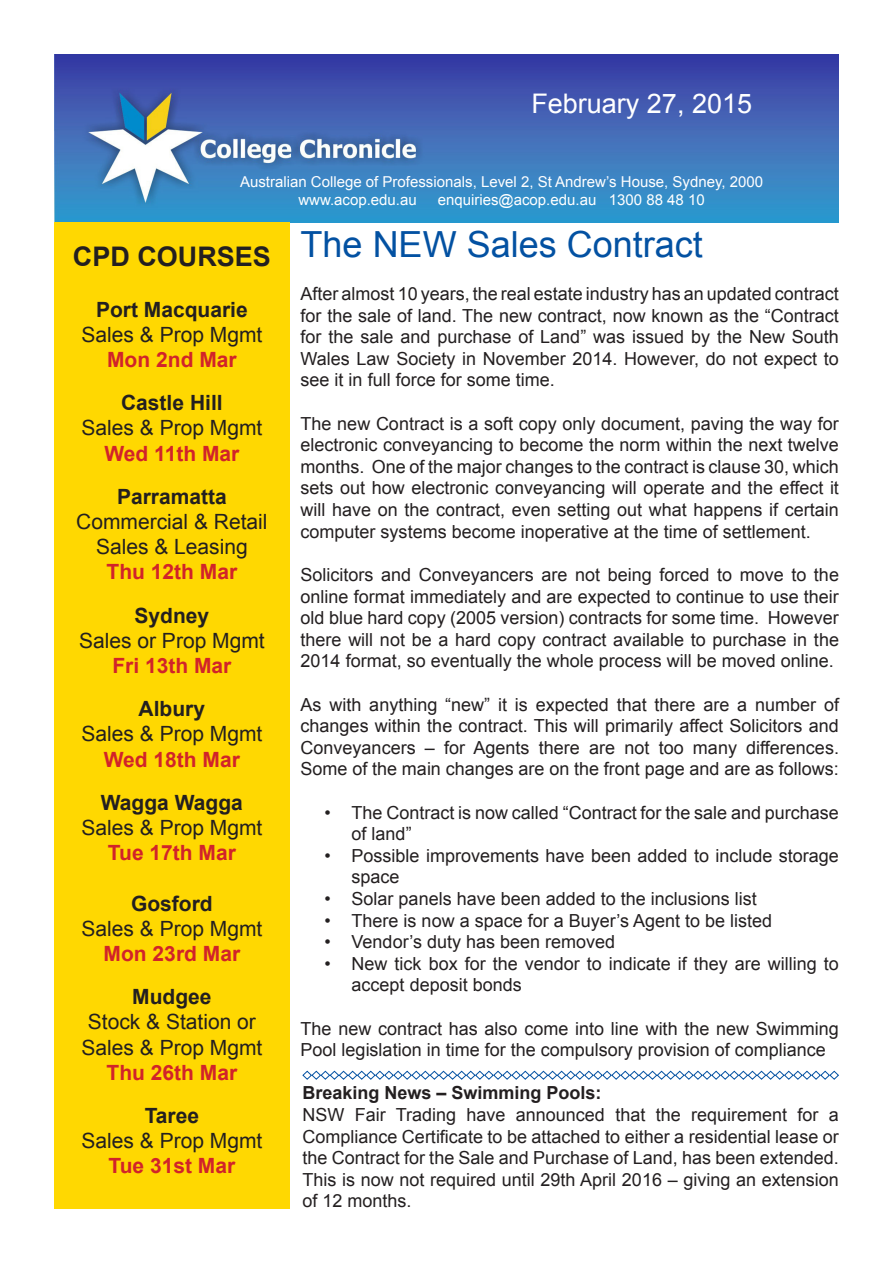
<style>
.page{position:relative;width:893px;height:1263px;background:#fff}
.page>*{position:absolute;margin:0;border:0;box-sizing:border-box;transform-origin:0 0}
.t1{font:36px "Arial";color:#0351a2}
.t2{font:27px "Arial";color:#fff}
.t3{font:700 27px "Arial";color:#231f20}
.t4{font:21px/25.2px "Arial";color:#231f20;text-align:center}
.t5{font:700 21px "Arial";color:#d1232a}
.t6{font:700 21px "Arial";color:#231f20}
.t7{font:18px/21.6px "Arial";color:#231f20;text-align:justify}
.t8{font:700 18px "Arial";color:#231f20}
.t9{font:15px/18px "Arial";color:#fff}
</style>
<div class="page">
<img style="left:54px;top:54px;width:785px;height:169px">
<div style="left:54px;top:223px;width:236px;height:986px;background:#ffd801"></div>
<svg style="left:302px;top:1070px;width:537px;height:10px"></svg>
<p class="t2" style="left:531px;top:86px;width:222px">February 27, 2015</p>
<p class="t9" style="left:298px;top:173px;width:466px;text-indent:-58px">Australian College of Professionals, Level 2, St Andrew’s House, Sydney, 2000 www.acop.edu.au</p>
<p class="t9" style="left:438px;top:191px;width:269px">enquiries@acop.edu.au 1300 88 48 10</p>
<p class="t3" style="left:73px;top:239px;width:200px">CPD COURSES</p>
<p class="t6" style="left:96px;top:295px;width:153px">Port Macquarie</p>
<p class="t4" style="left:81px;top:322px;width:182px">Sales &amp; Prop Mgmt</p>
<p class="t5" style="left:107px;top:346px;width:131px">Mon 2nd Mar</p>
<p class="t6" style="left:121px;top:389px;width:103px">Castle Hill</p>
<p class="t4" style="left:81px;top:416px;width:182px">Sales &amp; Prop Mgmt</p>
<p class="t5" style="left:104px;top:439px;width:136px">Wed 11th Mar</p>
<p class="t6" style="left:117px;top:482px;width:111px">Parramatta</p>
<p class="t4" style="left:76px;top:509px;width:193px">Commercial &amp; Retail<br>Sales &amp; Leasing</p>
<p class="t5" style="left:107px;top:558px;width:132px">Thu 12th Mar</p>
<p class="t6" style="left:135px;top:601px;width:76px">Sydney</p>
<p class="t4" style="left:79px;top:628px;width:187px">Sales or Prop Mgmt</p>
<p class="t5" style="left:112px;top:652px;width:121px">Fri 13th Mar</p>
<p class="t6" style="left:139px;top:695px;width:68px">Albury</p>
<p class="t4" style="left:81px;top:722px;width:182px">Sales &amp; Prop Mgmt</p>
<p class="t5" style="left:104px;top:745px;width:138px">Wed 18th Mar</p>
<p class="t6" style="left:101px;top:788px;width:143px">Wagga Wagga</p>
<p class="t4" style="left:81px;top:815px;width:182px">Sales &amp; Prop Mgmt</p>
<p class="t5" style="left:108px;top:839px;width:129px">Tue 17th Mar</p>
<p class="t6" style="left:131px;top:889px;width:83px">Gosford</p>
<p class="t4" style="left:81px;top:916px;width:182px">Sales &amp; Prop Mgmt</p>
<p class="t5" style="left:104px;top:940px;width:138px">Mon 23rd Mar</p>
<p class="t6" style="left:132px;top:983px;width:81px">Mudgee</p>
<p class="t4" style="left:88px;top:1010px;width:170px">Stock &amp; Station or</p>
<p class="t4" style="left:81px;top:1035px;width:182px">Sales &amp; Prop Mgmt</p>
<p class="t5" style="left:107px;top:1058px;width:132px">Thu 26th Mar</p>
<p class="t6" style="left:145px;top:1102px;width:56px">Taree</p>
<p class="t4" style="left:81px;top:1128px;width:182px">Sales &amp; Prop Mgmt</p>
<p class="t5" style="left:108px;top:1152px;width:128px">Tue 31st Mar</p>
<p class="t1" style="left:301px;top:221px;width:404px">The NEW Sales Contract</p>
<p class="t7" style="left:301px;top:283px;width:540px">After almost 10 years, the real estate industry has an updated contract for the sale of land. The new contract, now known as the “Contract for the sale and purchase of Land” was issued by the New South Wales Law Society in November 2014. However, do not expect to see it in full force for some time.</p>
<p class="t7" style="left:301px;top:413px;width:540px">The new Contract is a soft copy only document, paving the way for electronic conveyancing to become the norm within the next twelve months. One of the major changes to the contract is clause 30, which sets out how electronic conveyancing will operate and the effect it will have on the contract, even setting out what happens if certain computer systems become inoperative at the time of settlement.</p>
<p class="t7" style="left:301px;top:564px;width:540px">Solicitors and Conveyancers are not being forced to move to the online format immediately and are expected to continue to use their old blue hard copy (2005 version) contracts for some time. However there will not be a hard copy contract available to purchase in the 2014 format, so eventually the whole process will be moved online.</p>
<p class="t7" style="left:301px;top:693px;width:540px">As with anything “new” it is expected that there are a number of changes within the contract. This will primarily affect Solicitors and Conveyancers – for Agents there are not too many differences.<br>Some of the main changes are on the front page and are as follows:</p>
<p class="t7" style="left:352px;top:801px;width:489px;text-indent:-27px">• The Contract is now called “Contract for the sale and purchase of land”</p>
<p class="t7" style="left:352px;top:845px;width:489px;text-indent:-27px">• Possible improvements have been added to include storage space</p>
<p class="t7" style="left:325px;top:888px;width:434px">• Solar panels have been added to the inclusions list</p>
<p class="t7" style="left:325px;top:909px;width:449px">• There is now a space for a Buyer’s Agent to be listed</p>
<p class="t7" style="left:325px;top:931px;width:292px">• Vendor’s duty has been removed</p>
<p class="t7" style="left:352px;top:953px;width:489px;text-indent:-27px">• New tick box for the vendor to indicate if they are willing to accept deposit bonds</p>
<p class="t7" style="left:301px;top:1017px;width:540px">The new contract has also come into line with the new Swimming<br>Pool legislation in time for the compulsory provision of compliance</p>
<p class="t8" style="left:302px;top:1081px;width:301px">Breaking News – Swimming Pools:</p>
<p class="t7" style="left:302px;top:1104px;width:538px">NSW Fair Trading have announced that the requirement for a Compliance Certificate to be attached to either a residential lease or the Contract for the Sale and Purchase of Land, has been extended.<br>This is now not required until 29th April 2016 – giving an extension of 12 months.</p>
</div>
